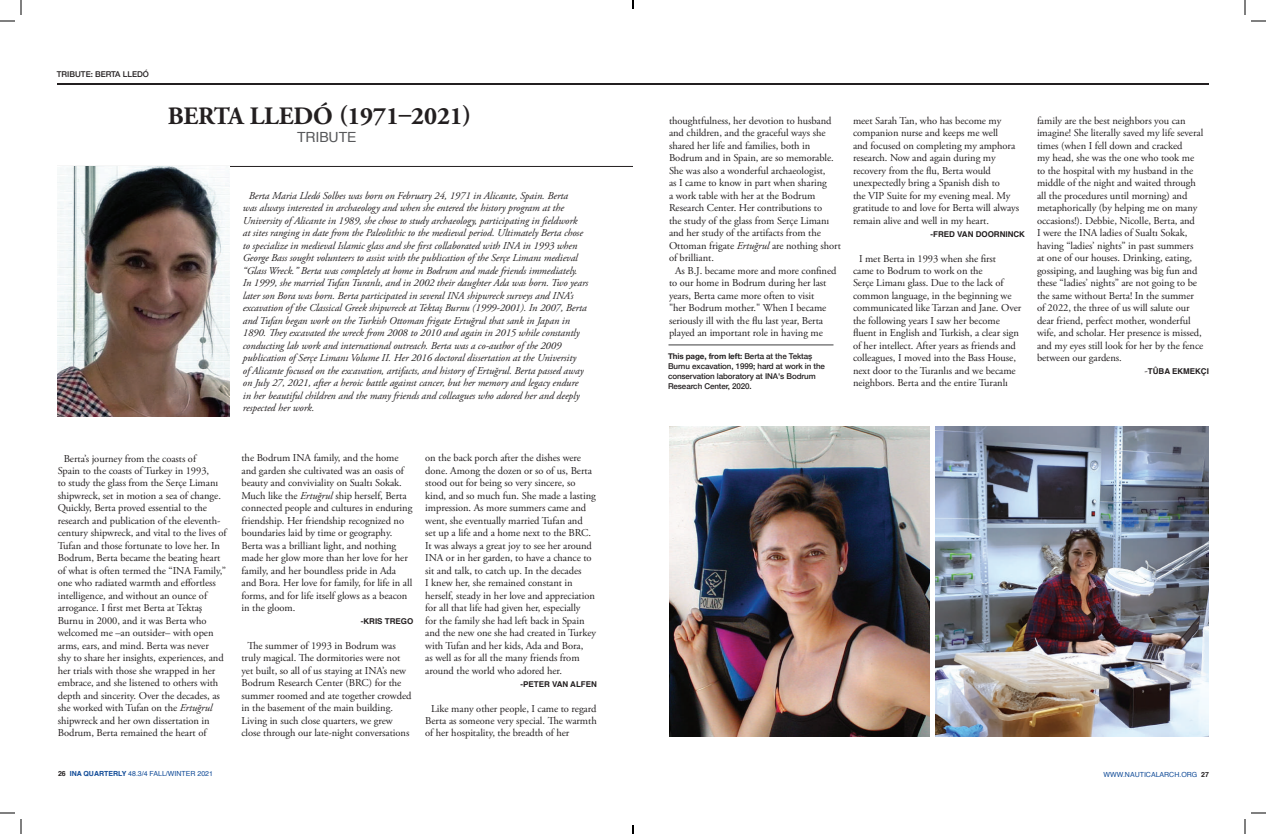
<style>
.page{position:relative;width:1266px;height:834px;background:#fff}
.page>*{position:absolute;margin:0;border:0;box-sizing:border-box;transform-origin:0 0}
.t1{font:700 25px "Adobe Garamond Pro";letter-spacing:-.005em;color:#231f20}
.t2{font:14px "Helvetica";letter-spacing:-.005em;color:#57585a}
.t3{font:10.5px/12.5px "Adobe Garamond Pro";letter-spacing:-.005em;color:#231f20}
.t4{font:italic 10.5px/12.5px "Adobe Garamond Pro";letter-spacing:-.005em;color:#231f20}
.t5{font:500 8px/10px "Helvetica Neue";letter-spacing:-.01em;color:#231f20}
.t6{font:700 8px "Helvetica";color:#231f20}
.t7{font:7px "Helvetica";color:#124c98}
.s1{font-style:italic}
.s2{font-weight:700}
.s3{font-family:"Adobe Garamond Pro";font-weight:400;font-size:10.5px}
.s4{font-weight:700;color:#231f20}
</style>
<div class="page">
<hr style="left:57px;top:83px;width:1152px;height:2px;background:#231f20">
<img style="left:935px;top:426px;width:274px;height:311px">
<img style="left:669px;top:426px;width:261px;height:311px">
<hr style="left:57px;top:166px;width:576px;height:1px;background:#231f20">
<img style="left:57px;top:166px;width:172px;height:251px">
<hr style="left:668px;top:345px;width:166px;height:1px;background:#3e3e3f">
<svg style="left:0;top:0;width:22px;height:22px"></svg>
<svg style="left:0;top:812px;width:22px;height:22px"></svg>
<svg style="left:1244px;top:0;width:22px;height:22px"></svg>
<svg style="left:1244px;top:812px;width:22px;height:22px"></svg>
<svg style="left:632px;top:0;width:2px;height:9px"></svg>
<svg style="left:632px;top:825px;width:2px;height:9px"></svg>
<p class="t5" style="left:57px;top:69px;width:94px">TRIBUTE: BERTA LLEDÓ</p>
<h1 class="t1" style="left:168px;top:102px;width:305px">BERTA LLEDÓ (1971–2021)</h1>
<h2 class="t2" style="left:297px;top:127px;width:61px">TRIBUTE</h2>
<p class="t4" style="left:243px;top:190px;width:347px;text-indent:6px">Berta Maria Lledó Solbes was born on February 24, 1971 in Alicante, Spain. Berta<br>was always interested in archaeology and when she entered the history program at the University of Alicante in 1989, she chose to study archaeology, participating in fieldwork<br>at sites ranging in date from the Paleolithic to the medieval period. Ultimately Berta chose to specialize in medieval Islamic glass and she first collaborated with INA in 1993 when George Bass sought volunteers to assist with the publication of the Serçe Limanı medieval “Glass Wreck.” Berta was completely at home in Bodrum and made friends immediately.<br>In 1999, she married Tufan Turanlı, and in 2002 their daughter Ada was born. Two years later son Bora was born. Berta participated in several INA shipwreck surveys and INA’s excavation of the Classical Greek shipwreck at Tektaş Burnu (1999-2001). In 2007, Berta and Tufan began work on the Turkish Ottoman frigate Ertuğrul that sank in Japan in 1890. They excavated the wreck from 2008 to 2010 and again in 2015 while constantly conducting lab work and international outreach. Berta was a co-author of the 2009 publication of Serçe Limanı Volume II. Her 2016 doctoral dissertation at the University<br>of Alicante focused on the excavation, artifacts, and history of Ertuğrul. Berta passed away on July 27, 2021, after a heroic battle against cancer, but her memory and legacy endure in her beautiful children and the many friends and colleagues who adored her and deeply respected her work.</p>
<p class="t3" style="left:58px;top:452px;width:170px;text-indent:6px">Berta’s journey from the coasts of<br>Spain to the coasts of Turkey in 1993,<br>to study the glass from the Serçe Limanı shipwreck, set in motion a sea of change.<br>Quickly, Berta proved essential to the research and publication of the eleventh&shy;century shipwreck, and vital to the lives of Tufan and those fortunate to love her. In Bodrum, Berta became the beating heart of what is often termed the “INA Family,” one who radiated warmth and effortless intelligence, and without an ounce of arrogance. I first met Berta at Tektaş Burnu in 2000, and it was Berta who welcomed me –an outsider– with open arms, ears, and mind. Berta was never<br>shy to share her insights, experiences, and her trials with those she wrapped in her embrace, and she listened to others with depth and sincerity. Over the decades, as she worked with Tufan on the <span class="s1">Ertuğrul </span>shipwreck and her own dissertation in Bodrum, Berta remained the heart of</p>
<p class="t3" style="left:241px;top:452px;width:172px">the Bodrum INA family, and the home and garden she cultivated was an oasis of beauty and conviviality on Sualtı Sokak.<br>Much like the <span class="s1">Ertuğrul</span> ship herself, Berta connected people and cultures in enduring friendship. Her friendship recognized no boundaries laid by time or geography.<br>Berta was a brilliant light, and nothing made her glow more than her love for her family, and her boundless pride in Ada and Bora. Her love for family, for life in all forms, and for life itself glows as a beacon in the gloom.</p>
<p class="t6" style="left:361px;top:615px;width:54px">-KRIS TREGO</p>
<p class="t3" style="left:241px;top:640px;width:171px;text-indent:6px">The summer of 1993 in Bodrum was truly magical. The dormitories were not yet built, so all of us staying at INA’s new Bodrum Research Center (BRC) for the summer roomed and ate together crowded in the basement of the main building.<br>Living in such close quarters, we grew close through our late-night conversations</p>
<p class="t3" style="left:425px;top:452px;width:172px">on the back porch after the dishes were done. Among the dozen or so of us, Berta stood out for being so very sincere, so kind, and so much fun. She made a lasting impression. As more summers came and went, she eventually married Tufan and<br>set up a life and a home next to the BRC.<br>It was always a great joy to see her around INA or in her garden, to have a chance to sit and talk, to catch up. In the decades<br>I knew her, she remained constant in herself, steady in her love and appreciation for all that life had given her, especially<br>for the family she had left back in Spain and the new one she had created in Turkey with Tufan and her kids, Ada and Bora,<br>as well as for all the many friends from around the world who adored her.</p>
<p class="t6" style="left:521px;top:677px;width:78px">-PETER VAN ALFEN</p>
<p class="t3" style="left:425px;top:702px;width:173px;text-align:justify;text-indent:6px">Like many other people, I came to regard Berta as someone very special. The warmth of her hospitality, the breadth of her</p>
<p class="t3" style="left:669px;top:115px;width:164px">thoughtfulness, her devotion to husband</p>
<p class="t3" style="left:669px;top:127px;width:158px">and children, and the graceful ways she</p>
<p class="t3" style="left:669px;top:140px;width:143px">shared her life and families, both in</p>
<p class="t3" style="left:669px;top:152px;width:166px">Bodrum and in Spain, are so memorable.</p>
<p class="t3" style="left:669px;top:165px;width:158px">She was also a wonderful archaeologist,</p>
<p class="t3" style="left:669px;top:177px;width:159px">as I came to know in part when sharing</p>
<p class="t3" style="left:669px;top:190px;width:148px">a work table with her at the Bodrum</p>
<p class="t3" style="left:669px;top:202px;width:155px">Research Center. Her contributions to</p>
<p class="t3" style="left:669px;top:215px;width:162px">the study of the glass from Serçe Limanı</p>
<p class="t3" style="left:669px;top:227px;width:153px">and her study of the artifacts from the</p>
<p class="t3" style="left:669px;top:240px;width:174px">Ottoman frigate <span class="s1">Ertuğrul</span> are nothing short</p>
<p class="t3" style="left:669px;top:252px;width:47px">of brilliant.</p>
<p class="t3" style="left:675px;top:265px;width:163px">As B.J. became more and more confined</p>
<p class="t3" style="left:669px;top:277px;width:159px">to our home in Bodrum during her last</p>
<p class="t3" style="left:669px;top:290px;width:147px">years, Berta came more often to visit</p>
<p class="t3" style="left:669px;top:302px;width:159px">"her Bodrum mother." When I became</p>
<p class="t3" style="left:669px;top:315px;width:156px">seriously ill with the flu last year, Berta</p>
<p class="t3" style="left:669px;top:327px;width:155px">played an important role in having me</p>
<p class="t5" style="left:668px;top:350px;width:158px"><span class="s2">This page, from left:</span> Berta at the Tektaş Burnu excavation, 1999; hard at work in the conservation laboratory at INA's Bodrum Research Center, 2020.</p>
<p class="t3" style="left:853px;top:115px;width:168px">meet Sarah Tan, who has become my companion nurse and keeps me well<br>and focused on completing my amphora research. Now and again during my recovery from the flu, Berta would unexpectedly bring a Spanish dish to<br>the VIP Suite for my evening meal. My gratitude to and love for Berta will always remain alive and well in my heart.</p>
<p class="t6" style="left:930px;top:227px;width:96px">-FRED VAN DOORNINCK</p>
<p class="t3" style="left:853px;top:252px;width:170px;text-indent:6px">I met Berta in 1993 when she first<br>came to Bodrum to work on the<br>Serçe Limanı glass. Due to the lack of common language, in the beginning we communicated like Tarzan and Jane. Over the following years I saw her become fluent in English and Turkish, a clear sign of her intellect. After years as friends and colleagues, I moved into the Bass House, next door to the Turanlıs and we became neighbors. Berta and the entire Turanlı</p>
<p class="t3" style="left:1037px;top:115px;width:168px">family are the best neighbors you can imagine! She literally saved my life several times (when I fell down and cracked<br>my head, she was the one who took me to the hospital with my husband in the middle of the night and waited through all the procedures until morning) and metaphorically (by helping me on many occasions!). Debbie, Nicolle, Berta, and<br>I were the INA ladies of Sualtı Sokak, having “ladies’ nights” in past summers at one of our houses. Drinking, eating, gossiping, and laughing was big fun and these “ladies’ nights” are not going to be the same without Berta! In the summer of 2022, the three of us will salute our dear friend, perfect mother, wonderful wife, and scholar. Her presence is missed, and my eyes still look for her by the fence between our gardens.</p>
<p class="t6" style="left:1145px;top:365px;width:66px"><span class="s3">-</span>TÛBA EKMEKÇI</p>
<p class="t7" style="left:58px;top:769px;width:156px"><span class="s4">26</span> <span class="s2">INA QUARTERLY</span> 48.3/4 FALL/WINTER 2021</p>
<p class="t7" style="left:1104px;top:769px;width:107px">WWW.NAUTICALARCH.ORG <span class="s4">27</span></p>
</div>
